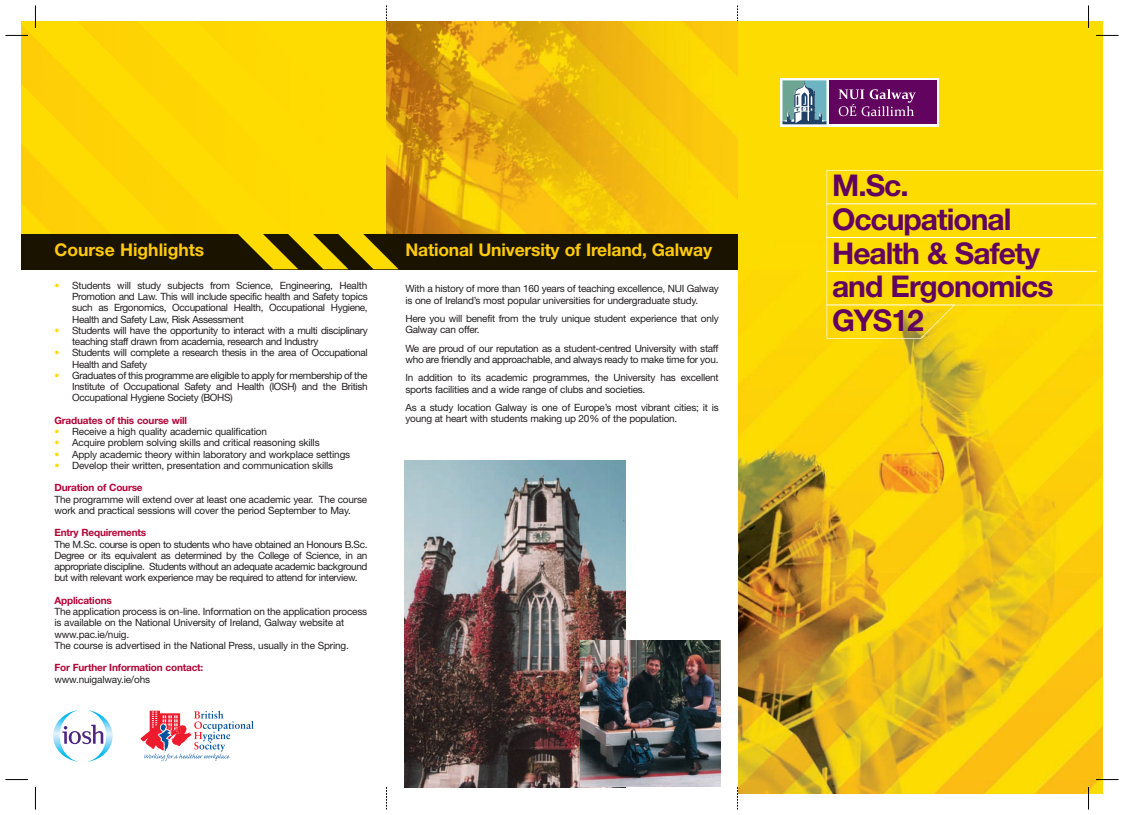
<style>
.page{position:relative;width:1124px;height:815px;background:#fff}
.page>*{position:absolute;margin:0;border:0;box-sizing:border-box;transform-origin:0 0}
.t1{font:700 30px/33.8px "Helvetica Neue";letter-spacing:-.035em;color:#62035f}
.t2{font:700 17.5px "Helvetica Neue";letter-spacing:-.01em;color:#feca0a}
.t3{font:10px/11.2px "Helvetica Neue";letter-spacing:-.02em;color:#231f20}
.t4{font:700 10px "Helvetica Neue";letter-spacing:-.015em;color:#b30437}
.s1{color:#ffdc01}
</style>
<div class="page">
<svg style="left:737px;top:5px;width:1px;height:16px"></svg>
<svg style="left:386px;top:5px;width:1px;height:16px"></svg>
<img style="left:737px;top:21px;width:365px;height:773px">
<img style="left:21px;top:21px;width:365px;height:213px">
<img style="left:386px;top:21px;width:351px;height:213px">
<div style="left:21px;top:234px;width:716px;height:35px;background:#191300"></div>
<div style="left:826px;top:170px;width:277px;height:169px;background:#fddc02"></div>
<img style="left:404px;top:461px;width:221px;height:326px">
<svg style="left:53px;top:710px;width:60px;height:52px"></svg>
<svg style="left:141px;top:711px;width:113px;height:50px"></svg>
<img style="left:580px;top:641px;width:140px;height:146px">
<svg style="left:780px;top:78px;width:158px;height:49px"></svg>
<div style="left:828px;top:80px;width:108px;height:44px;background:#62035f"></div>
<svg style="left:838px;top:89px;width:77px;height:28px"></svg>
<svg style="left:782px;top:80px;width:44px;height:44px;background:#739ea7"></svg>
<svg style="left:35px;top:5px;width:1px;height:23px"></svg>
<svg style="left:35px;top:787px;width:1px;height:23px"></svg>
<svg style="left:737px;top:787px;width:1px;height:23px"></svg>
<svg style="left:386px;top:787px;width:1px;height:23px"></svg>
<svg style="left:5px;top:35px;width:23px;height:1px"></svg>
<svg style="left:1095px;top:35px;width:23px;height:1px"></svg>
<svg style="left:5px;top:779px;width:23px;height:1px"></svg>
<svg style="left:1095px;top:779px;width:23px;height:1px"></svg>
<svg style="left:238px;top:234px;width:161px;height:35px"></svg>
<hr style="left:826px;top:271px;width:270px;height:1px;background:#fff">
<hr style="left:826px;top:237px;width:270px;height:1px;background:#fff">
<hr style="left:826px;top:204px;width:270px;height:1px;background:#fff">
<hr style="left:826px;top:305px;width:128px;height:1px;background:#fff">
<h2 class="t2" style="left:54px;top:244px;width:151px">Course Highlights</h2>
<h2 class="t2" style="left:405px;top:244px;width:308px">National University of Ireland, Galway</h2>
<p class="t3" style="left:72px;top:281px;width:297px;text-align:justify;text-indent:-18px"><span class="s1">•</span> Students will study subjects from Science, Engineering, Health Promotion and Law. This will include specific health and Safety topics such as Ergonomics, Occupational Health, Occupational Hygiene, Health and Safety Law, Risk Assessment</p>
<p class="t3" style="left:72px;top:326px;width:297px;text-indent:-18px"><span class="s1">•</span> Students will have the opportunity to interact with a multi disciplinary teaching staff drawn from academia, research and Industry</p>
<p class="t3" style="left:72px;top:348px;width:297px;text-indent:-18px"><span class="s1">•</span> Students will complete a research thesis in the area of Occupational<br>Health and Safety</p>
<p class="t3" style="left:72px;top:371px;width:297px;text-align:justify;text-indent:-18px"><span class="s1">•</span> Graduates of this programme are eligible to apply for membership of the Institute of Occupational Safety and Health (IOSH) and the British Occupational Hygiene Society (BOHS)</p>
<p class="t4" style="left:54px;top:417px;width:134px">Graduates of this course will</p>
<p class="t3" style="left:54px;top:427px;width:214px"><span class="s1">•</span> Receive a high quality academic qualification</p>
<p class="t3" style="left:54px;top:438px;width:267px"><span class="s1">•</span> Acquire problem solving skills and critical reasoning skills</p>
<p class="t3" style="left:54px;top:449px;width:297px"><span class="s1">•</span> Apply academic theory within laboratory and workplace settings</p>
<p class="t3" style="left:54px;top:461px;width:280px"><span class="s1">•</span> Develop their written, presentation and communication skills</p>
<p class="t4" style="left:54px;top:484px;width:90px">Duration of Course</p>
<p class="t3" style="left:54px;top:494px;width:314px">The programme will extend over at least one academic year. The course work and practical sessions will cover the period September to May.</p>
<p class="t4" style="left:54px;top:529px;width:93px">Entry Requirements</p>
<p class="t3" style="left:54px;top:539px;width:314px;text-align:justify">The M.Sc. course is open to students who have obtained an Honours B.Sc.<br>Degree or its equivalent as determined by the College of Science, in an appropriate discipline. Students without an adequate academic background but with relevant work experience may be required to attend for interview.</p>
<p class="t4" style="left:54px;top:597px;width:59px">Applications</p>
<p class="t3" style="left:54px;top:607px;width:314px">The application process is on-line. Information on the application process is available on the National University of Ireland, Galway website at www.pac.ie/nuig.<br>The course is advertised in the National Press, usually in the Spring.</p>
<p class="t4" style="left:54px;top:664px;width:150px">For Further Information contact:</p>
<p class="t3" style="left:54px;top:674px;width:97px">www.nuigalway.ie/ohs</p>
<p class="t3" style="left:405px;top:284px;width:315px">With a history of more than 160 years of teaching excellence, NUI Galway is one of Ireland’s most popular universities for undergraduate study.</p>
<p class="t3" style="left:405px;top:314px;width:315px">Here you will benefit from the truly unique student experience that only<br>Galway can offer.</p>
<p class="t3" style="left:405px;top:343px;width:314px">We are proud of our reputation as a student-centred University with staff who are friendly and approachable, and always ready to make time for you.</p>
<p class="t3" style="left:405px;top:373px;width:315px">In addition to its academic programmes, the University has excellent sports facilities and a wide range of clubs and societies.</p>
<p class="t3" style="left:405px;top:403px;width:315px">As a study location Galway is one of Europe’s most vibrant cities; it is young at heart with students making up 20% of the population.</p>
<h1 class="t1" style="left:832px;top:171px;width:223px">M.Sc.<br>Occupational<br>Health &amp; Safety and Ergonomics<br>GYS12</h1>
</div>
